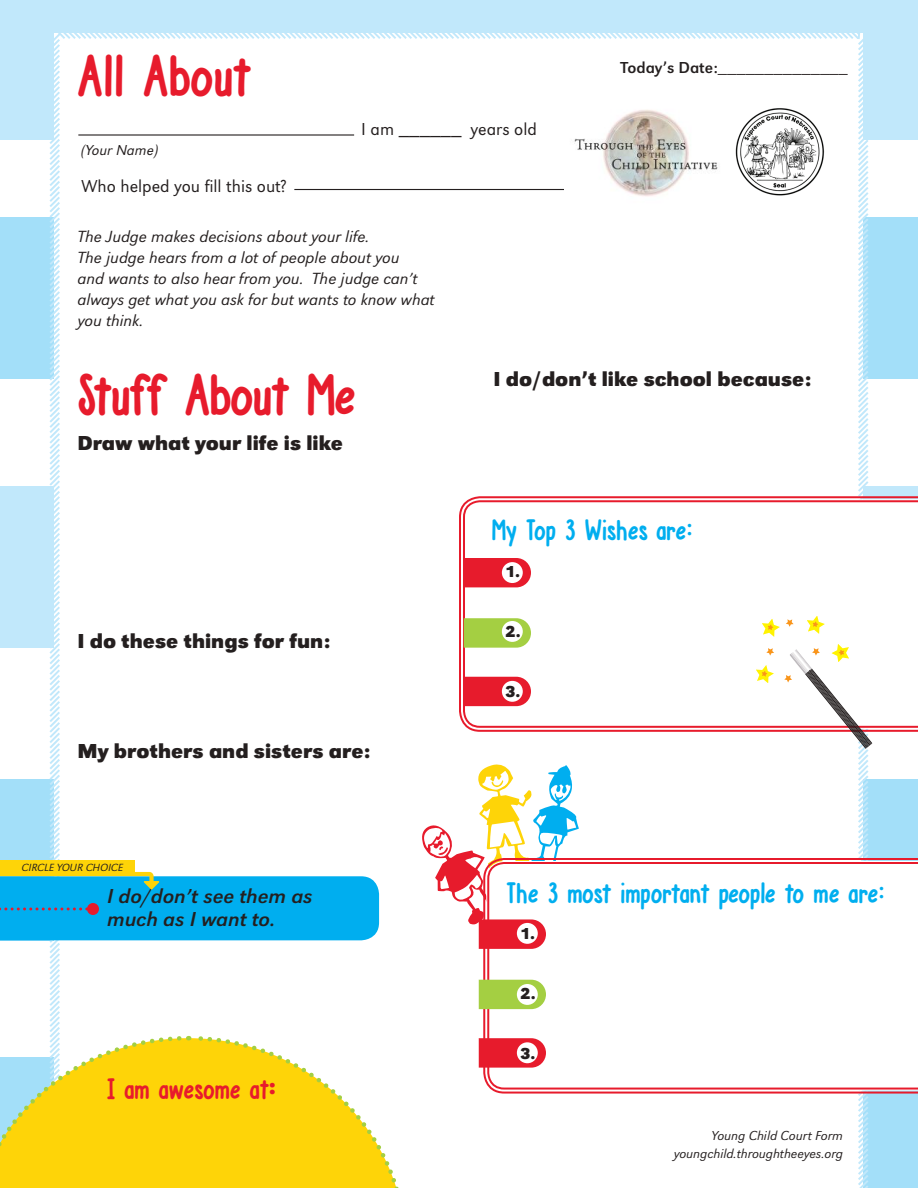
<style>
.page{position:relative;width:918px;height:1188px;background:#fff}
.page>*{position:absolute;margin:0;border:0;box-sizing:border-box;transform-origin:0 0}
.t1{font:42px "Austie Bost Chunky Description";letter-spacing:-.01em;color:#e71b2c}
.t2{font:42px "Austie Bost Chunky Description";letter-spacing:.01em;color:#e71b2c}
.t3{font:700 21px "URW Grotesk";color:#241f1f}
.t4{font:21px "Austie Bost Chunky Description";color:#00aeef}
.t5{font:italic 21px/22.5px "URW Grotesk";color:#241f1f}
.t6{font:21px "Austie Bost Chunky Description";color:#e71b2c}
.t7{font:300 18px "URW Grotesk";color:#241f1f}
.t8{font:italic 300 16.8px/21.1px "URW Grotesk";color:#241f1f}
.t9{font:16.5px "URW Grotesk";color:#241f1f}
.t10{font:700 16.5px "URW Grotesk";color:#241f1f}
.t11{font:italic 300 15px "URW Grotesk";color:#241f1f}
.t12{font:italic 300 13.5px "URW Grotesk";color:#241f1f}
.t13{font:italic 300 10.8px "URW Grotesk";color:#241f1f}
.s1{font-weight:500}
.s2{font-family:"URW Grotesk";font-weight:700;font-size:24px}
.s3{font-family:"URW Grotesk";font-size:25.5px}
</style>
<div class="page">
<div style="left:0;top:0;width:918px;height:140px;background:#c1e8fb"></div>
<div style="left:0;top:218px;width:918px;height:161px;background:#a3dff9"></div>
<div style="left:0;top:486px;width:918px;height:162px;background:#c1e8fb"></div>
<div style="left:0;top:779px;width:918px;height:161px;background:#a3dff9"></div>
<div style="left:0;top:1058px;width:918px;height:130px;background:#a3dff9"></div>
<div style="left:47px;top:33px;width:824px;height:1155px;background:#fff"></div>
<svg style="left:459px;top:496px;width:459px;height:236px"></svg>
<div style="left:463px;top:500px;width:455px;height:228px;background:#fff"></div>
<svg style="left:464px;top:558px;width:67px;height:29px"></svg>
<svg style="left:464px;top:618px;width:67px;height:30px"></svg>
<svg style="left:464px;top:676px;width:67px;height:30px"></svg>
<div style="left:502px;top:562px;width:21px;height:21px;background:#fff;border-radius:50%"></div>
<div style="left:502px;top:621px;width:21px;height:21px;background:#fff;border-radius:50%"></div>
<div style="left:502px;top:681px;width:21px;height:21px;background:#fff;border-radius:50%"></div>
<hr style="left:78px;top:134px;width:276px;height:2px;background:#241f1f">
<hr style="left:294px;top:189px;width:293px;height:1px;background:#241f1f">
<svg style="left:483px;top:858px;width:435px;height:236px"></svg>
<svg style="left:487px;top:862px;width:431px;height:228px"></svg>
<svg style="left:421px;top:764px;width:158px;height:185px"></svg>
<svg style="left:479px;top:979px;width:67px;height:30px"></svg>
<svg style="left:479px;top:1038px;width:67px;height:30px"></svg>
<div style="left:517px;top:1042px;width:21px;height:21px;background:#fff;border-radius:50%"></div>
<div style="left:517px;top:984px;width:21px;height:21px;background:#fff;border-radius:50%"></div>
<div style="left:517px;top:923px;width:21px;height:21px;background:#fff;border-radius:50%"></div>
<img style="left:564px;top:99px;width:158px;height:106px">
<img style="left:736px;top:107px;width:89px;height:91px">
<svg style="left:0;top:872px;width:379px;height:68px"></svg>
<div style="left:0;top:860px;width:135px;height:14px;background:#fed408"></div>
<svg style="left:751px;top:612px;width:121px;height:137px"></svg>
<svg style="left:0;top:1034px;width:410px;height:154px"></svg>
<h1 class="t2" style="left:78px;top:47px;width:174px">All About</h1>
<p class="t11" style="left:81px;top:141px;width:79px">(Your Name)</p>
<p class="t7" style="left:81px;top:176px;width:207px">Who helped you fill this out?</p>
<p class="t7" style="left:361px;top:119px;width:177px">I am <span class="s1">______</span> years old</p>
<p class="t8" style="left:77px;top:226px;width:359px">The Judge makes decisions about your life.<br>The judge hears from a lot of people about you<br>and wants to also hear from you. The judge can’t always get what you ask for but wants to know what you think.</p>
<p class="t9" style="left:621px;top:57px;width:229px">Today’s Date:______________</p>
<h1 class="t1" style="left:77px;top:366px;width:280px">Stuff About Me</h1>
<p class="t3" style="left:77px;top:431px;width:267px">Draw what your life is like</p>
<p class="t3" style="left:77px;top:629px;width:255px">I do these things for fun:</p>
<p class="t3" style="left:77px;top:739px;width:295px">My brothers and sisters are:</p>
<p class="t13" style="left:22px;top:862px;width:103px">CIRCLE YOUR CHOICE</p>
<p class="t5" style="left:107px;top:885px;width:207px">I do/don’t see them as much as I want to.</p>
<p class="t6" style="left:107px;top:1074px;width:171px">I am awesome at<span class="s2">:</span></p>
<p class="t3" style="left:494px;top:367px;width:319px">I do/don’t like school because:</p>
<p class="t4" style="left:492px;top:515px;width:202px">My Top 3 Wishes are<span class="s3">:</span></p>
<p class="t10" style="left:505px;top:562px;width:16px">1.</p>
<p class="t10" style="left:505px;top:622px;width:17px">2.</p>
<p class="t10" style="left:505px;top:682px;width:16px">3.</p>
<p class="t4" style="left:507px;top:878px;width:379px">The 3 most important people to me are<span class="s3">:</span></p>
<p class="t10" style="left:520px;top:923px;width:16px">1.</p>
<p class="t10" style="left:520px;top:983px;width:17px">2.</p>
<p class="t10" style="left:520px;top:1043px;width:16px">3.</p>
<p class="t12" style="left:712px;top:1128px;width:133px">Young Child Court Form</p>
<p class="t12" style="left:674px;top:1146px;width:171px">youngchild.throughtheeyes.org</p>
</div>
